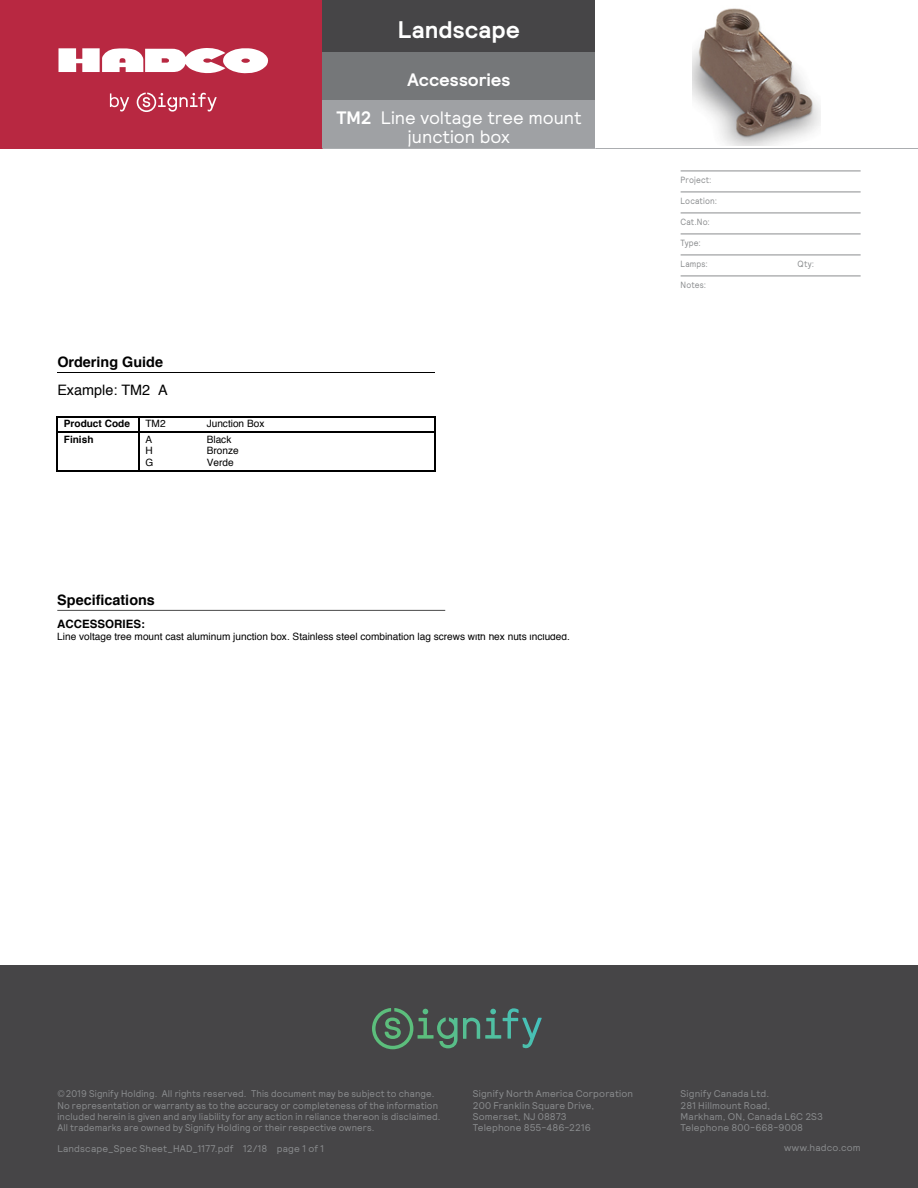
<style>
.page{position:relative;width:918px;height:1188px;background:#fff}
.page>*{position:absolute;margin:0;border:0;box-sizing:border-box;transform-origin:0 0}
.t1{font:700 24px "Relative";color:#fff}
.t2{font:18px/38.1px "Relative";color:#fff;text-align:center}
.t3{font:700 14.4px "Helvetica";color:#000}
.t4{font:14.4px "Helvetica";color:#000}
.t5{font:700 11.55px "Helvetica";color:#000}
.t6{font:10.05px "Helvetica";color:#000}
.t7{font:700 10.05px "Helvetica";color:#000}
.t8{font:9.75px/11.2px "Relative";letter-spacing:.015em;color:#8a8c8e;scale:.96 1}
.t9{font:9.75px/11.2px "Relative";letter-spacing:.015em;color:#8a8c8e}
.t10{font:9px "Relative";letter-spacing:.02em;color:#8a8c8e;scale:.9 1}
.s1{font-weight:700}
</style>
<div class="page">
<div style="left:0;top:0;width:322px;height:148px;background:#b82841"></div>
<div style="left:322px;top:0;width:274px;height:52px;background:#464547"></div>
<div style="left:322px;top:52px;width:274px;height:48px;background:#757779"></div>
<div style="left:322px;top:100px;width:274px;height:48px;background:#9fa1a4"></div>
<hr style="left:0;top:148px;width:322px;height:1px;background:#b82841">
<hr style="left:322px;top:148px;width:274px;height:1px;background:#abadb0">
<hr style="left:596px;top:148px;width:322px;height:1px;background:#abadb0">
<svg style="left:110px;top:93px;width:107px;height:19px"></svg>
<svg style="left:59px;top:48px;width:209px;height:26px"></svg>
<hr style="left:681px;top:171px;width:180px;height:1px;background:#8a8c8e">
<hr style="left:681px;top:192px;width:180px;height:1px;background:#8a8c8e">
<hr style="left:681px;top:213px;width:180px;height:1px;background:#8a8c8e">
<hr style="left:681px;top:234px;width:180px;height:1px;background:#8a8c8e">
<hr style="left:681px;top:255px;width:180px;height:1px;background:#8a8c8e">
<hr style="left:681px;top:276px;width:180px;height:1px;background:#8a8c8e">
<hr style="left:57px;top:372px;width:378px;height:1px;background:#000">
<hr style="left:58px;top:416px;width:81px;height:1px;background:#000">
<svg style="left:57px;top:416px;width:1px;height:16px"></svg>
<hr style="left:140px;top:416px;width:294px;height:1px;background:#000">
<svg style="left:138px;top:416px;width:2px;height:16px"></svg>
<svg style="left:434px;top:416px;width:2px;height:16px"></svg>
<hr style="left:58px;top:432px;width:81px;height:1px;background:#000">
<hr style="left:57px;top:432px;width:1px;height:39px;background:#000">
<hr style="left:58px;top:470px;width:81px;height:1px;background:#000">
<hr style="left:140px;top:432px;width:294px;height:1px;background:#000">
<hr style="left:138px;top:432px;width:2px;height:39px;background:#000">
<hr style="left:434px;top:432px;width:2px;height:39px;background:#000">
<hr style="left:140px;top:470px;width:294px;height:1px;background:#000">
<div style="left:0;top:965px;width:918px;height:223px;background:#464547"></div>
<svg style="left:372px;top:1008px;width:167px;height:41px"></svg>
<hr style="left:57px;top:610px;width:388px;height:1px;background:#000">
<img style="left:692px;top:8px;width:129px;height:137px">
<h1 class="t1" style="left:398px;top:14px;width:124px">Landscape</h1>
<h2 class="t2" style="left:336px;top:60px;width:247px"><span class="s1">Accessories<br>TM2</span> Line voltage tree mount</h2>
<h2 class="t2" style="left:408px;top:117px;width:104px">junction box</h2>
<h3 class="t3" style="left:57px;top:351px;width:107px">Ordering Guide</h3>
<h3 class="t4" style="left:57px;top:378px;width:112px">Example: TM2 A</h3>
<p class="t7" style="left:64px;top:416px;width:68px">Product Code</p>
<p class="t6" style="left:146px;top:416px;width:22px">TM2</p>
<p class="t6" style="left:207px;top:416px;width:59px">Junction Box</p>
<p class="t7" style="left:64px;top:431px;width:31px">Finish</p>
<p class="t6" style="left:146px;top:432px;width:8px">A</p>
<p class="t6" style="left:207px;top:432px;width:26px">Black</p>
<p class="t6" style="left:146px;top:443px;width:9px">H</p>
<p class="t6" style="left:207px;top:443px;width:33px">Bronze</p>
<p class="t6" style="left:146px;top:454px;width:9px">G</p>
<p class="t6" style="left:207px;top:454px;width:28px">Verde</p>
<h3 class="t3" style="left:57px;top:589px;width:99px">Specifications</h3>
<p class="t5" style="left:57px;top:615px;width:89px">ACCESSORIES:</p>
<p class="t6" style="left:57px;top:629px;width:514px">Line voltage tree mount cast aluminum junction box. Stainless steel combination lag screws with hex nuts included.</p>
<p class="t10" style="left:681px;top:174px;width:36px">Project:</p>
<p class="t10" style="left:681px;top:195px;width:42px">Location:</p>
<p class="t10" style="left:681px;top:216px;width:34px">Cat.No:</p>
<p class="t10" style="left:681px;top:237px;width:24px">Type:</p>
<p class="t10" style="left:681px;top:258px;width:32px">Lamps:</p>
<p class="t10" style="left:798px;top:258px;width:20px">Qty:</p>
<p class="t10" style="left:681px;top:279px;width:30px">Notes:</p>
<p class="t8" style="left:57px;top:1088px;width:401px">©2019 Signify Holding. All rights reserved. This document may be subject to change.<br>No representation or warranty as to the accuracy or completeness of the information included herein is given and any liability for any action in reliance thereon is disclaimed.<br>All trademarks are owned by Signify Holding or their respective owners.</p>
<p class="t9" style="left:473px;top:1088px;width:162px">Signify North America Corporation<br>200 Franklin Square Drive,<br>Somerset, NJ 08873<br>Telephone 855-486-2216</p>
<p class="t9" style="left:681px;top:1088px;width:144px">Signify Canada Ltd.<br>281 Hillmount Road,<br>Markham, ON, Canada L6C 2S3<br>Telephone 800-668-9008</p>
<p class="t9" style="left:57px;top:1143px;width:268px">Landscape_Spec Sheet_HAD_1177.pdf 12/18 page 1 of 1</p>
<p class="t9" style="left:784px;top:1142px;width:78px">www.hadco.com</p>
</div>
